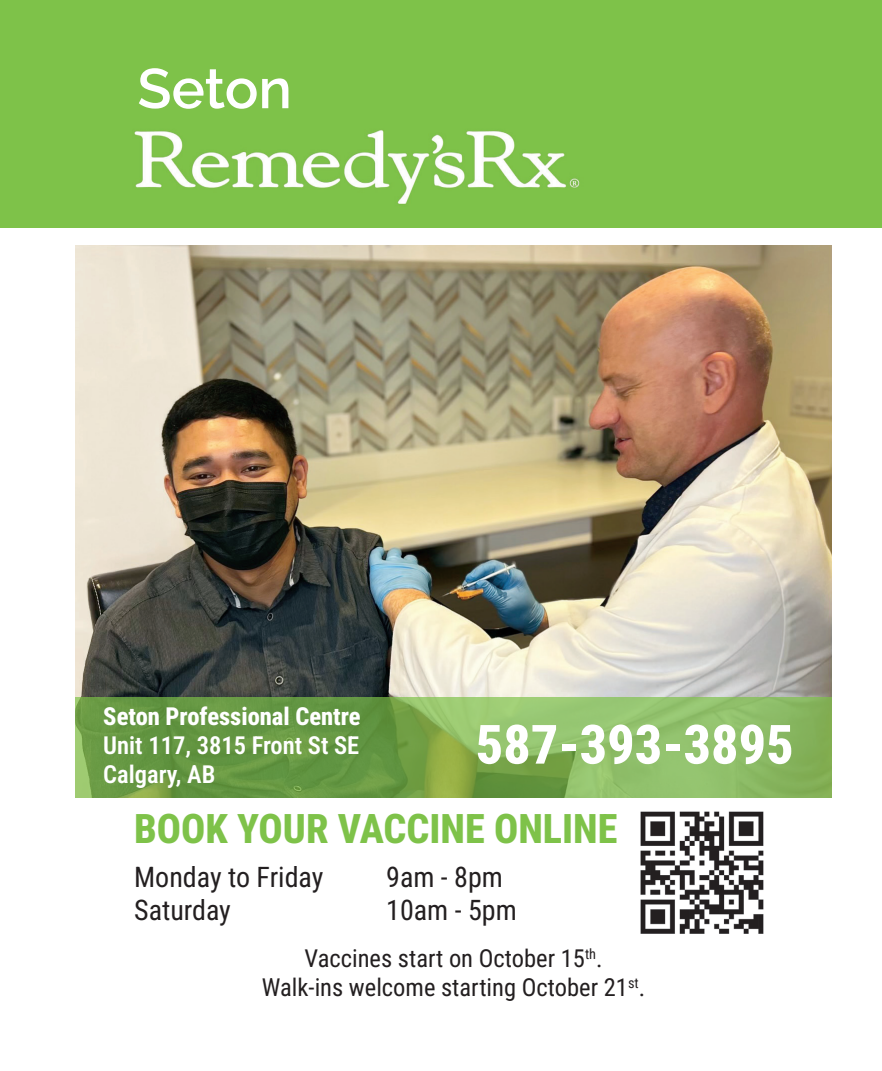
<style>
.page{position:relative;width:882px;height:1071px;background:#fff}
.page>*{position:absolute;margin:0;border:0;box-sizing:border-box;transform-origin:0 0}
.t1{font:600 56px "Raleway";letter-spacing:-.005em;color:#fff}
.t2{font:800 54.25px "Roboto Condensed";color:#fff}
.t3{font:800 40.25px "Roboto Condensed";color:#7ec249}
.t4{font:28px "Roboto Condensed";color:#231f20}
.t5{font:24.5px/29.4px "Roboto Condensed";color:#231f20;text-align:center}
.t6{font:600 24.5px/29.4px "Roboto Condensed";color:#fff}
.t7{font:800 24.5px "Roboto Condensed";color:#fff}
</style>
<div class="page">
<div style="left:0;top:0;width:882px;height:228px;background:#7ec249"></div>
<img style="left:76px;top:246px;width:756px;height:451px">
<img style="left:122px;top:114px;width:465px;height:101px">
<svg style="left:76px;top:697px;width:756px;height:101px;background:#7bab54"></svg>
<img style="left:641px;top:811px;width:123px;height:123px">
<h1 class="t1" style="left:137px;top:44px;width:156px">Seton</h1>
<p class="t7" style="left:103px;top:699px;width:259px">Seton Professional Centre</p>
<p class="t6" style="left:103px;top:730px;width:257px">Unit 117, 3815 Front St SE<br>Calgary, AB</p>
<h2 class="t2" style="left:476px;top:706px;width:320px">587-393-3895</h2>
<h3 class="t3" style="left:134px;top:801px;width:485px">BOOK YOUR VACCINE ONLINE</h3>
<p class="t4" style="left:134px;top:857px;width:191px">Monday to Friday</p>
<p class="t4" style="left:386px;top:857px;width:118px">9am - 8pm</p>
<p class="t4" style="left:134px;top:891px;width:98px">Saturday</p>
<p class="t4" style="left:386px;top:891px;width:132px">10am - 5pm</p>
<p class="t5" style="left:262px;top:943px;width:385px">Vaccines start on October 15<sup>th</sup>.<br>Walk-ins welcome starting October 21<sup>st</sup>.</p>
</div>
